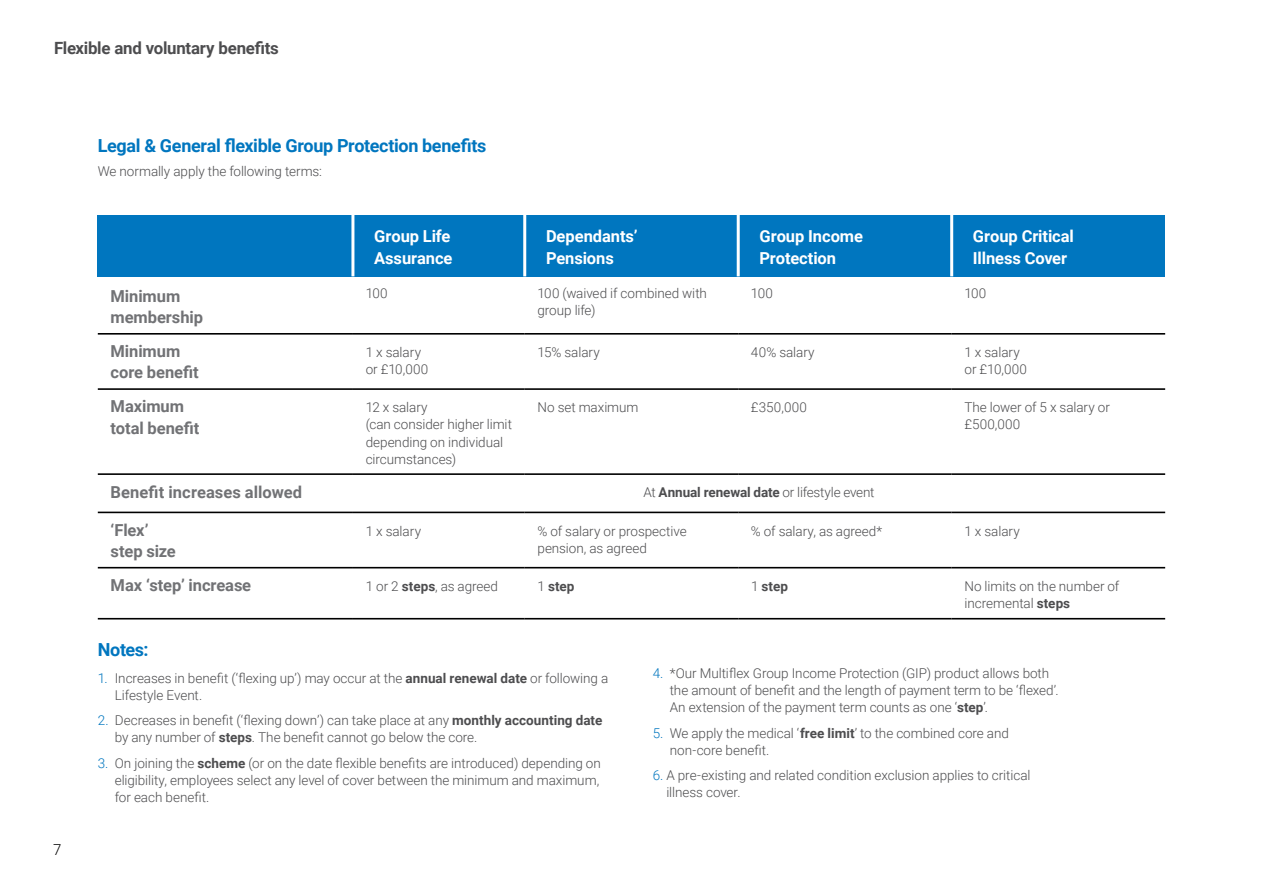
<style>
.page{position:relative;width:1263px;height:893px;background:#fff}
.page>*{position:absolute;margin:0;border:0;box-sizing:border-box;transform-origin:0 0}
.t1{font:700 18px "Roboto";letter-spacing:-.02em;color:#0076bf}
.t2{font:700 16.8px "Roboto";letter-spacing:-.015em;color:#4d4d4f}
.t3{font:700 16.5px "Roboto";letter-spacing:-.005em;color:#717275}
.t4{font:700 16.5px/21.3px "Roboto";letter-spacing:-.005em;color:#fff}
.t5{font:300 15px "Roboto";color:#000}
.t6{font:300 13.5px/17px "Roboto";letter-spacing:-.005em;color:#4d4d4f}
.t7{font:700 13.5px "Roboto";letter-spacing:.01em;color:#4d4d4f}
.s1{font-weight:700}
.s2{font-weight:300}
.s3{color:#0076bf}
</style>
<div class="page">
<div style="left:98px;top:215px;width:255px;height:61px;background:#0076bf"></div>
<div style="left:353px;top:215px;width:172px;height:61px;background:#0076bf"></div>
<div style="left:525px;top:215px;width:213px;height:61px;background:#0076bf"></div>
<div style="left:738px;top:215px;width:214px;height:61px;background:#0076bf"></div>
<div style="left:952px;top:215px;width:213px;height:61px;background:#0076bf"></div>
<hr style="left:950px;top:215px;width:3px;height:61px;background:#fff">
<hr style="left:737px;top:215px;width:3px;height:61px;background:#fff">
<hr style="left:523px;top:215px;width:3px;height:61px;background:#fff">
<hr style="left:351px;top:215px;width:3px;height:61px;background:#fff">
<hr style="left:98px;top:618px;width:255px;height:1px;background:#000">
<hr style="left:353px;top:618px;width:172px;height:1px;background:#000">
<hr style="left:525px;top:618px;width:213px;height:1px;background:#000">
<hr style="left:738px;top:618px;width:214px;height:1px;background:#000">
<hr style="left:952px;top:618px;width:213px;height:1px;background:#000">
<hr style="left:98px;top:567px;width:255px;height:1px;background:#000">
<hr style="left:353px;top:567px;width:172px;height:1px;background:#000">
<hr style="left:525px;top:567px;width:213px;height:1px;background:#000">
<hr style="left:738px;top:567px;width:214px;height:1px;background:#000">
<hr style="left:952px;top:567px;width:213px;height:1px;background:#000">
<hr style="left:353px;top:512px;width:172px;height:1px;background:#000">
<hr style="left:525px;top:512px;width:213px;height:1px;background:#000">
<hr style="left:738px;top:512px;width:214px;height:1px;background:#000">
<hr style="left:952px;top:512px;width:213px;height:1px;background:#000">
<hr style="left:98px;top:512px;width:255px;height:1px;background:#000">
<hr style="left:353px;top:473px;width:172px;height:2px;background:#000">
<hr style="left:525px;top:473px;width:213px;height:2px;background:#000">
<hr style="left:738px;top:473px;width:214px;height:2px;background:#000">
<hr style="left:952px;top:473px;width:213px;height:2px;background:#000">
<hr style="left:98px;top:473px;width:255px;height:2px;background:#000">
<hr style="left:353px;top:388px;width:172px;height:2px;background:#000">
<hr style="left:525px;top:388px;width:213px;height:2px;background:#000">
<hr style="left:738px;top:388px;width:214px;height:2px;background:#000">
<hr style="left:952px;top:388px;width:213px;height:2px;background:#000">
<hr style="left:98px;top:388px;width:255px;height:2px;background:#000">
<hr style="left:353px;top:333px;width:172px;height:2px;background:#000">
<hr style="left:525px;top:333px;width:213px;height:2px;background:#000">
<hr style="left:738px;top:333px;width:214px;height:2px;background:#000">
<hr style="left:952px;top:333px;width:213px;height:2px;background:#000">
<hr style="left:98px;top:333px;width:255px;height:2px;background:#000">
<p class="t2" style="left:54px;top:36px;width:226px">Flexible and voluntary benefits</p>
<h4 class="t1" style="left:98px;top:133px;width:390px">Legal &amp; General flexible Group Protection benefits</h4>
<p class="t6" style="left:98px;top:163px;width:226px">We normally apply the following terms:</p>
<p class="t4" style="left:374px;top:225px;width:80px">Group Life<br>Assurance</p>
<p class="t4" style="left:546px;top:225px;width:93px">Dependants’<br>Pensions</p>
<p class="t4" style="left:759px;top:225px;width:105px">Group Income<br>Protection</p>
<p class="t4" style="left:973px;top:225px;width:102px">Group Critical<br>Illness Cover</p>
<h4 class="t3" style="left:111px;top:284px;width:71px">Minimum</h4>
<p class="t6" style="left:366px;top:284px;width:23px">100</p>
<p class="t6" style="left:537px;top:284px;width:171px">100 (waived if combined with</p>
<p class="t6" style="left:751px;top:284px;width:23px">100</p>
<p class="t6" style="left:964px;top:284px;width:23px">100</p>
<p class="t6" style="left:537px;top:301px;width:59px">group life)</p>
<h4 class="t3" style="left:111px;top:306px;width:94px">membership</h4>
<p class="t3" style="left:111px;top:340px;width:71px">Minimum</p>
<p class="t6" style="left:366px;top:343px;width:57px">1 x salary</p>
<p class="t6" style="left:537px;top:343px;width:64px">15% salary</p>
<p class="t6" style="left:751px;top:343px;width:65px">40% salary</p>
<p class="t6" style="left:964px;top:343px;width:57px">1 x salary</p>
<h4 class="t3" style="left:111px;top:361px;width:90px">core benefit</h4>
<p class="t6" style="left:366px;top:360px;width:64px">or £10,000</p>
<p class="t6" style="left:964px;top:360px;width:64px">or £10,000</p>
<p class="t3" style="left:111px;top:395px;width:75px">Maximum</p>
<p class="t6" style="left:366px;top:399px;width:63px">12 x salary</p>
<p class="t6" style="left:537px;top:399px;width:103px">No set maximum</p>
<p class="t6" style="left:751px;top:399px;width:57px">£350,000</p>
<p class="t6" style="left:964px;top:399px;width:147px">The lower of 5 x salary or</p>
<p class="t6" style="left:366px;top:416px;width:148px">(can consider higher limit</p>
<p class="t6" style="left:964px;top:416px;width:57px">£500,000</p>
<h4 class="t3" style="left:111px;top:416px;width:90px">total benefit</h4>
<p class="t6" style="left:366px;top:433px;width:139px">depending on individual</p>
<p class="t6" style="left:366px;top:450px;width:92px">circumstances)</p>
<p class="t5" style="left:53px;top:839px;width:10px">7</p>
<p class="t3" style="left:111px;top:480px;width:193px">Benefit increases allowed</p>
<p class="t6" style="left:643px;top:483px;width:233px">At <span class="s1">Annual renewal date</span> or lifestyle event</p>
<p class="t3" style="left:111px;top:518px;width:40px">‘Flex’</p>
<p class="t6" style="left:366px;top:522px;width:57px">1 x salary</p>
<p class="t6" style="left:537px;top:522px;width:151px">% of salary or prospective</p>
<p class="t6" style="left:751px;top:522px;width:133px">% of salary, as agreed*</p>
<p class="t6" style="left:964px;top:522px;width:57px">1 x salary</p>
<p class="t3" style="left:111px;top:540px;width:67px">step size</p>
<p class="t6" style="left:537px;top:539px;width:111px">pension, as agreed</p>
<p class="t3" style="left:111px;top:574px;width:142px">Max ‘step’ increase</p>
<p class="t6" style="left:366px;top:577px;width:134px">1 or 2 <span class="s1">steps</span>, as agreed</p>
<p class="t7" style="left:537px;top:577px;width:39px"><span class="s2">1</span> step</p>
<p class="t7" style="left:751px;top:577px;width:39px"><span class="s2">1</span> step</p>
<p class="t6" style="left:964px;top:577px;width:156px">No limits on the number of incremental <span class="s1">steps</span></p>
<h4 class="t1" style="left:98px;top:637px;width:52px">Notes:</h4>
<p class="t6" style="left:115px;top:669px;width:495px;text-indent:-17px"><span class="s3">1.</span> Increases in benefit (‘flexing up’) may occur at the <span class="s1">annual renewal date</span> or following a<br>Lifestyle Event.</p>
<p class="t6" style="left:115px;top:711px;width:489px;text-indent:-17px"><span class="s3">2.</span> Decreases in benefit (‘flexing down’) can take place at any <span class="s1">monthly accounting date </span>by any number of <span class="s1">steps</span>. The benefit cannot go below the core.</p>
<p class="t6" style="left:98px;top:754px;width:505px;text-align:right"><span class="s3">3.</span> On joining the <span class="s1">scheme</span> (or on the date flexible benefits are introduced) depending on eligibility, employees select any level of cover between the minimum and maximum,</p>
<p class="t6" style="left:115px;top:788px;width:96px">for each benefit.</p>
<p class="t6" style="left:670px;top:664px;width:390px;text-indent:-17px"><span class="s3">4.</span> *Our Multiflex Group Income Protection (GIP) product allows both the amount of benefit and the length of payment term to be ‘flexed’.<br>An extension of the payment term counts as one ‘<span class="s1">step</span>’.</p>
<p class="t6" style="left:670px;top:724px;width:341px;text-indent:-17px"><span class="s3">5.</span> We apply the medical ‘<span class="s1">free limit</span>’ to the combined core and non-core benefit.</p>
<p class="t6" style="left:666px;top:766px;width:365px;text-indent:-14px"><span class="s3">6.</span> A pre-existing and related condition exclusion applies to critical illness cover.</p>
</div>
